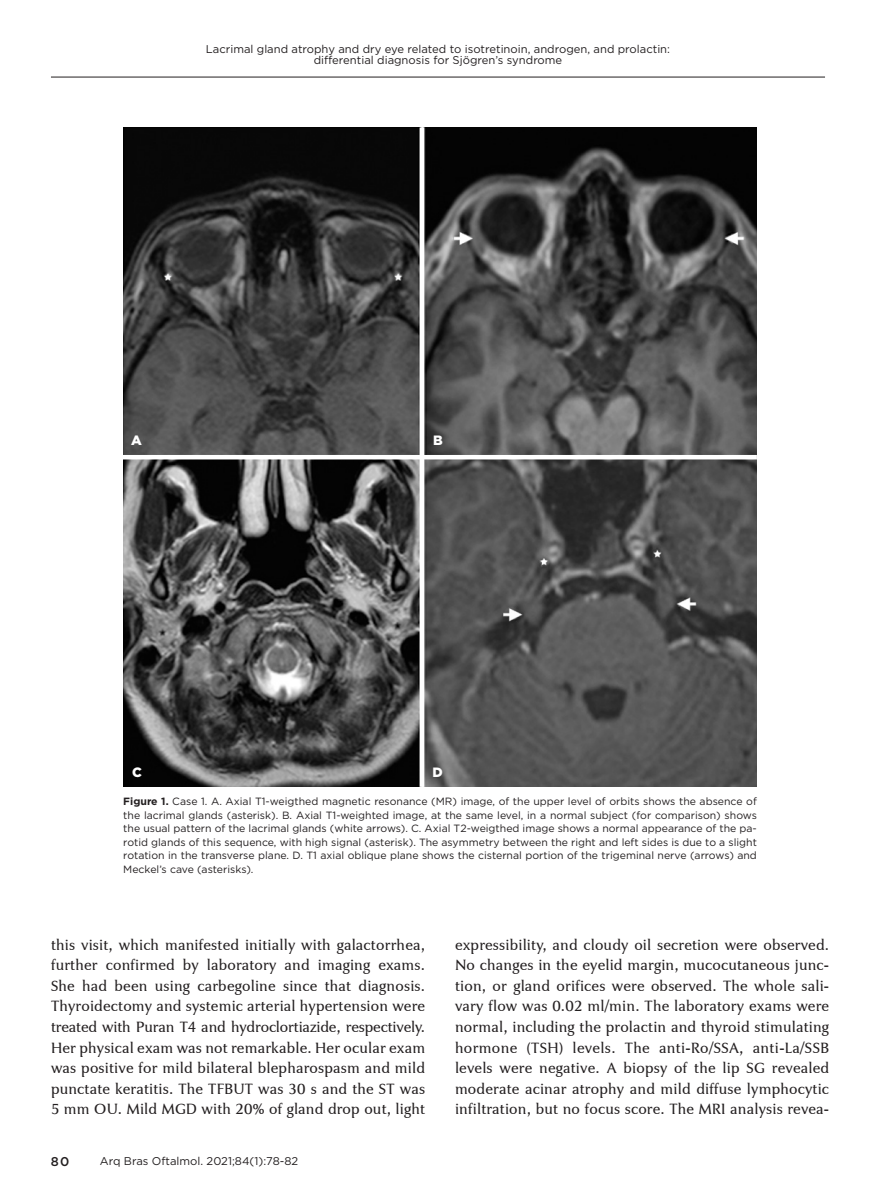
<style>
.page{position:relative;width:893px;height:1191px;background:#fff}
.page>*{position:absolute;margin:0;border:0;box-sizing:border-box;transform-origin:0 0}
.t1{font:15px/20.5px "Jaguar JC Book";letter-spacing:.015em;color:#231f20;text-align:justify}
.t2{font:900 13.5px "Gotham";color:#fff}
.t3{font:500 12.75px "Gotham";color:#231f20}
.t4{font:11.25px/11.2px "Gotham";color:#231f20;text-align:center}
.t5{font:10.5px/13.5px "Gotham";color:#231f20;text-align:justify}
.s1{font-weight:700}
</style>
<div class="page">
<hr style="left:51px;top:77px;width:774px;height:1px;background:#231f20">
<img style="left:123px;top:128px;width:634px;height:659px">
<hr style="left:420px;top:128px;width:4px;height:659px;background:#fff">
<hr style="left:121px;top:455px;width:636px;height:4px;background:#fff">
<p class="t4" style="left:206px;top:43px;width:466px">Lacrimal gland atrophy and dry eye related to isotretinoin, androgen, and prolactin: differential diagnosis for Sjögren’s syndrome</p>
<p class="t2" style="left:131px;top:430px;width:12px">A</p>
<p class="t2" style="left:132px;top:762px;width:11px">C</p>
<p class="t2" style="left:433px;top:430px;width:11px">B</p>
<p class="t2" style="left:433px;top:762px;width:12px">D</p>
<p class="t5" style="left:123px;top:794px;width:635px"><span class="s1">Figure 1.</span> Case 1. A. Axial T1-weigthed magnetic resonance (MR) image, of the upper level of orbits shows the absence of the lacrimal glands (asterisk). B. Axial T1-weighted image, at the same level, in a normal subject (for comparison) shows the usual pattern of the lacrimal glands (white arrows). C. Axial T2-weigthed image shows a normal appearance of the pa&shy;rotid glands of this sequence, with high signal (asterisk). The asymmetry between the right and left sides is due to a slight rotation in the transverse plane. D. T1 axial oblique plane shows the cisternal portion of the trigeminal nerve (arrows) and Meckel’s cave (asterisks).</p>
<p class="t1" style="left:51px;top:934px;width:376px">this visit, which manifested initially with galactorrhea, further confirmed by laboratory and imaging exams.<br>She had been using carbegoline since that diagnosis.<br>Thyroidectomy and systemic arterial hypertension were treated with Puran T4 and hydroclortiazide, respectively.<br>Her physical exam was not remarkable. Her ocular exam was positive for mild bilateral blepharospasm and mild punctate keratitis. The TFBUT was 30 s and the ST was 5 mm OU. Mild MGD with 20% of gland drop out, light</p>
<p class="t1" style="left:455px;top:934px;width:376px">expressibility, and cloudy oil secretion were observed.<br>No changes in the eyelid margin, mucocutaneous junc&shy;tion, or gland orifices were observed. The whole sali&shy;vary flow was 0.02 ml/min. The laboratory exams were normal, including the prolactin and thyroid stimulating hormone (TSH) levels. The anti-Ro/SSA, anti-La/SSB levels were negative. A biopsy of the lip SG revealed moderate acinar atrophy and mild diffuse lymphocytic infiltration, but no focus score. The MRI analysis revea-</p>
<p class="t3" style="left:51px;top:1153px;width:20px">80</p>
<p class="t4" style="left:100px;top:1154px;width:200px">Arq Bras Oftalmol. 2021;84(1):78-82</p>
</div>
